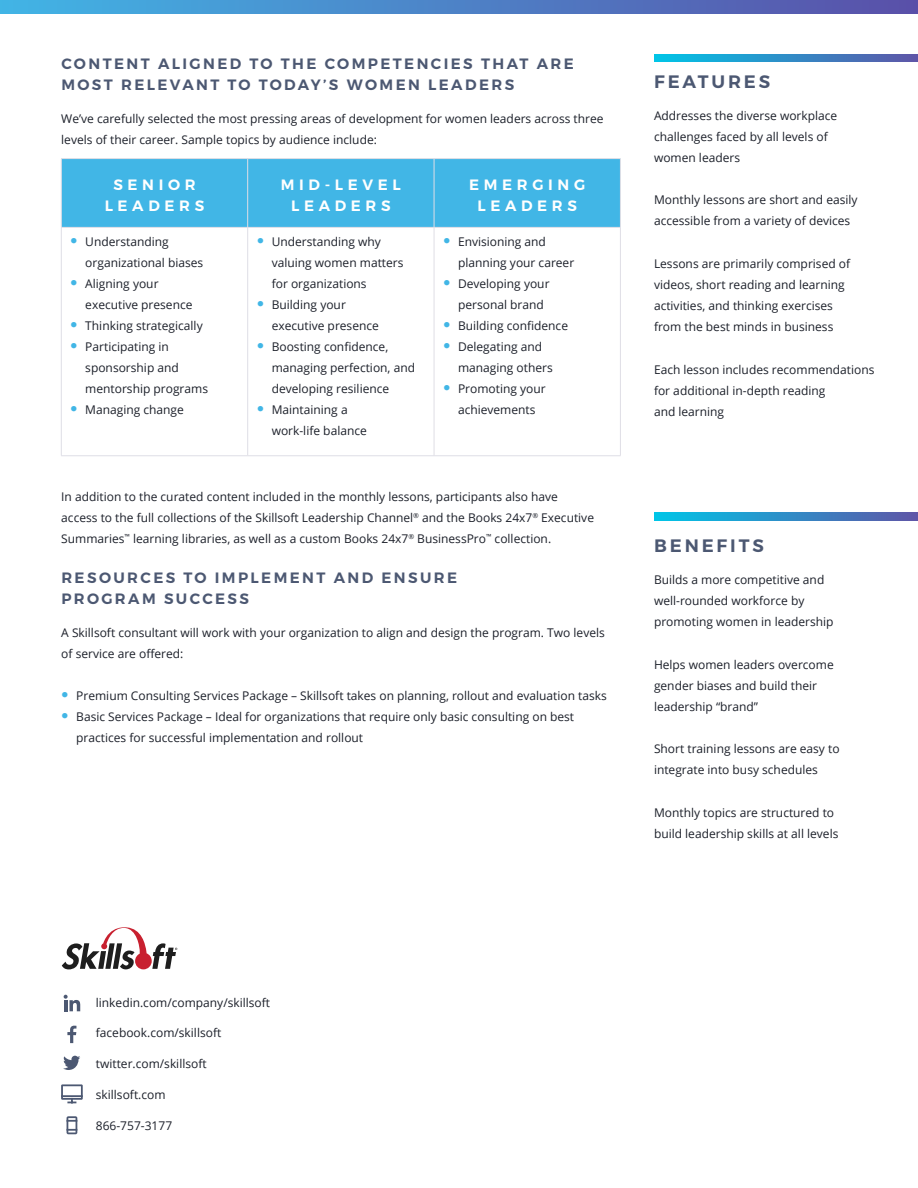
<style>
.page{position:relative;width:918px;height:1188px;background:#fff}
.page>*{position:absolute;margin:0;border:0;box-sizing:border-box;transform-origin:0 0}
.t1{font:600 18px "Montserrat";letter-spacing:.16em;color:#4c5872}
.t2{font:600 15px/21px "Montserrat";letter-spacing:.16em;color:#4c5872}
.t3{font:600 15px/21px "Montserrat";letter-spacing:.31em;color:#fff;text-align:center}
.t4{font:12px/21px "Open Sans";color:#1c202a}
.s1{font-family:"Helvetica Neue LT Std";font-weight:300;font-size:15px;color:#41b6e6}
</style>
<div class="page">
<svg style="left:0;top:0;width:918px;height:14px"></svg>
<svg style="left:62px;top:927px;width:115px;height:42px"></svg>
<svg style="left:63px;top:1056px;width:17px;height:14px"></svg>
<svg style="left:61px;top:1084px;width:22px;height:19px"></svg>
<svg style="left:67px;top:1116px;width:10px;height:18px"></svg>
<svg style="left:67px;top:1026px;width:9px;height:17px"></svg>
<svg style="left:64px;top:995px;width:16px;height:16px"></svg>
<svg style="left:654px;top:54px;width:264px;height:8px"></svg>
<svg style="left:654px;top:513px;width:264px;height:7px"></svg>
<div style="left:62px;top:159px;width:558px;height:68px;background:#41b6e6"></div>
<hr style="left:61px;top:227px;width:187px;height:1px;background:#dfdee6">
<hr style="left:61px;top:455px;width:187px;height:1px;background:#dfdee6">
<hr style="left:61px;top:158px;width:187px;height:1px;background:#dfdee6">
<hr style="left:61px;top:159px;width:1px;height:68px;background:#dfdee6">
<hr style="left:61px;top:228px;width:1px;height:228px;background:#dfdee6">
<hr style="left:248px;top:158px;width:186px;height:1px;background:#dfdee6">
<hr style="left:247px;top:159px;width:1px;height:68px;background:#dfdee6">
<hr style="left:434px;top:158px;width:187px;height:1px;background:#dfdee6">
<hr style="left:434px;top:159px;width:1px;height:68px;background:#dfdee6">
<hr style="left:620px;top:159px;width:1px;height:68px;background:#dfdee6">
<hr style="left:248px;top:227px;width:186px;height:1px;background:#dfdee6">
<hr style="left:247px;top:228px;width:1px;height:228px;background:#dfdee6">
<hr style="left:434px;top:227px;width:187px;height:1px;background:#dfdee6">
<hr style="left:434px;top:228px;width:1px;height:228px;background:#dfdee6">
<hr style="left:620px;top:228px;width:1px;height:228px;background:#dfdee6">
<hr style="left:248px;top:455px;width:186px;height:1px;background:#dfdee6">
<hr style="left:434px;top:455px;width:187px;height:1px;background:#dfdee6">
<p class="t2" style="left:61px;top:53px;width:514px">CONTENT ALIGNED TO THE COMPETENCIES THAT ARE<br>MOST RELEVANT TO TODAY’S WOMEN LEADERS</p>
<p class="t4" style="left:61px;top:107px;width:544px">We’ve carefully selected the most pressing areas of development for women leaders across three levels of their career. Sample topics by audience include:</p>
<p class="t3" style="left:105px;top:174px;width:101px">SENIOR<br>LEADERS</p>
<p class="t3" style="left:281px;top:174px;width:121px">MID-LEVEL<br>LEADERS</p>
<p class="t3" style="left:469px;top:174px;width:118px">EMERGING<br>LEADERS</p>
<p class="t4" style="left:85px;top:230px;width:120px;text-indent:-15px"><span class="s1">•</span> Understanding organizational biases</p>
<p class="t4" style="left:85px;top:272px;width:109px;text-indent:-15px"><span class="s1">•</span> Aligning your executive presence</p>
<p class="t4" style="left:70px;top:314px;width:134px"><span class="s1">•</span> Thinking strategically</p>
<p class="t4" style="left:85px;top:335px;width:124px;text-indent:-15px"><span class="s1">•</span> Participating in sponsorship and mentorship programs</p>
<p class="t4" style="left:70px;top:398px;width:115px"><span class="s1">•</span> Managing change</p>
<p class="t4" style="left:272px;top:230px;width:133px;text-indent:-15px"><span class="s1">•</span> Understanding why valuing women matters for organizations</p>
<p class="t4" style="left:272px;top:293px;width:109px;text-indent:-15px"><span class="s1">•</span> Building your executive presence</p>
<p class="t4" style="left:272px;top:335px;width:145px;text-indent:-15px"><span class="s1">•</span> Boosting confidence, managing perfection, and developing resilience</p>
<p class="t4" style="left:272px;top:398px;width:97px;text-indent:-15px"><span class="s1">•</span> Maintaining a work-life balance</p>
<p class="t4" style="left:458px;top:230px;width:118px;text-indent:-15px"><span class="s1">•</span> Envisioning and planning your career</p>
<p class="t4" style="left:458px;top:272px;width:93px;text-indent:-15px"><span class="s1">•</span> Developing your personal brand</p>
<p class="t4" style="left:443px;top:314px;width:127px"><span class="s1">•</span> Building confidence</p>
<p class="t4" style="left:458px;top:335px;width:96px;text-indent:-15px"><span class="s1">•</span> Delegating and managing others</p>
<p class="t4" style="left:443px;top:377px;width:104px;text-align:center"><span class="s1">•</span> Promoting your achievements</p>
<p class="t4" style="left:61px;top:486px;width:534px">In addition to the curated content included in the monthly lessons, participants also have access to the full collections of the Skillsoft Leadership Channel<sup>®</sup> and the Books 24x7<sup>®</sup> Executive<br>Summaries<sup>™</sup> learning libraries, as well as a custom Books 24x7<sup>®</sup> BusinessPro<sup>™</sup> collection.</p>
<p class="t2" style="left:61px;top:567px;width:397px">RESOURCES TO IMPLEMENT AND ENSURE<br>PROGRAM SUCCESS</p>
<p class="t4" style="left:61px;top:622px;width:545px">A Skillsoft consultant will work with your organization to align and design the program. Two levels of service are offered:</p>
<p class="t4" style="left:61px;top:685px;width:547px"><span class="s1">•</span> Premium Consulting Services Package – Skillsoft takes on planning, rollout and evaluation tasks</p>
<p class="t4" style="left:76px;top:706px;width:499px;text-indent:-15px"><span class="s1">•</span> Basic Services Package – Ideal for organizations that require only basic consulting on best practices for successful implementation and rollout</p>
<h1 class="t1" style="left:654px;top:70px;width:118px">FEATURES</h1>
<p class="t4" style="left:654px;top:105px;width:185px">Addresses the diverse workplace challenges faced by all levels of women leaders</p>
<p class="t4" style="left:654px;top:189px;width:205px">Monthly lessons are short and easily accessible from a variety of devices</p>
<p class="t4" style="left:654px;top:253px;width:198px">Lessons are primarily comprised of videos, short reading and learning activities, and thinking exercises from the best minds in business</p>
<p class="t4" style="left:654px;top:358px;width:222px">Each lesson includes recommendations for additional in-depth reading<br>and learning</p>
<h1 class="t1" style="left:654px;top:535px;width:111px">BENEFITS</h1>
<p class="t4" style="left:654px;top:569px;width:181px">Builds a more competitive and well-rounded workforce by promoting women in leadership</p>
<p class="t4" style="left:654px;top:654px;width:181px">Helps women leaders overcome gender biases and build their leadership “brand”</p>
<p class="t4" style="left:654px;top:738px;width:187px">Short training lessons are easy to integrate into busy schedules</p>
<p class="t4" style="left:654px;top:802px;width:186px">Monthly topics are structured to build leadership skills at all levels</p>
<p class="t4" style="left:96px;top:991px;width:176px">linkedin.com/company/skillsoft</p>
<p class="t4" style="left:96px;top:1022px;width:127px">facebook.com/skillsoft</p>
<p class="t4" style="left:96px;top:1053px;width:112px">twitter.com/skillsoft</p>
<p class="t4" style="left:96px;top:1084px;width:71px">skillsoft.com</p>
<p class="t4" style="left:96px;top:1114px;width:78px">866-757-3177</p>
</div>
